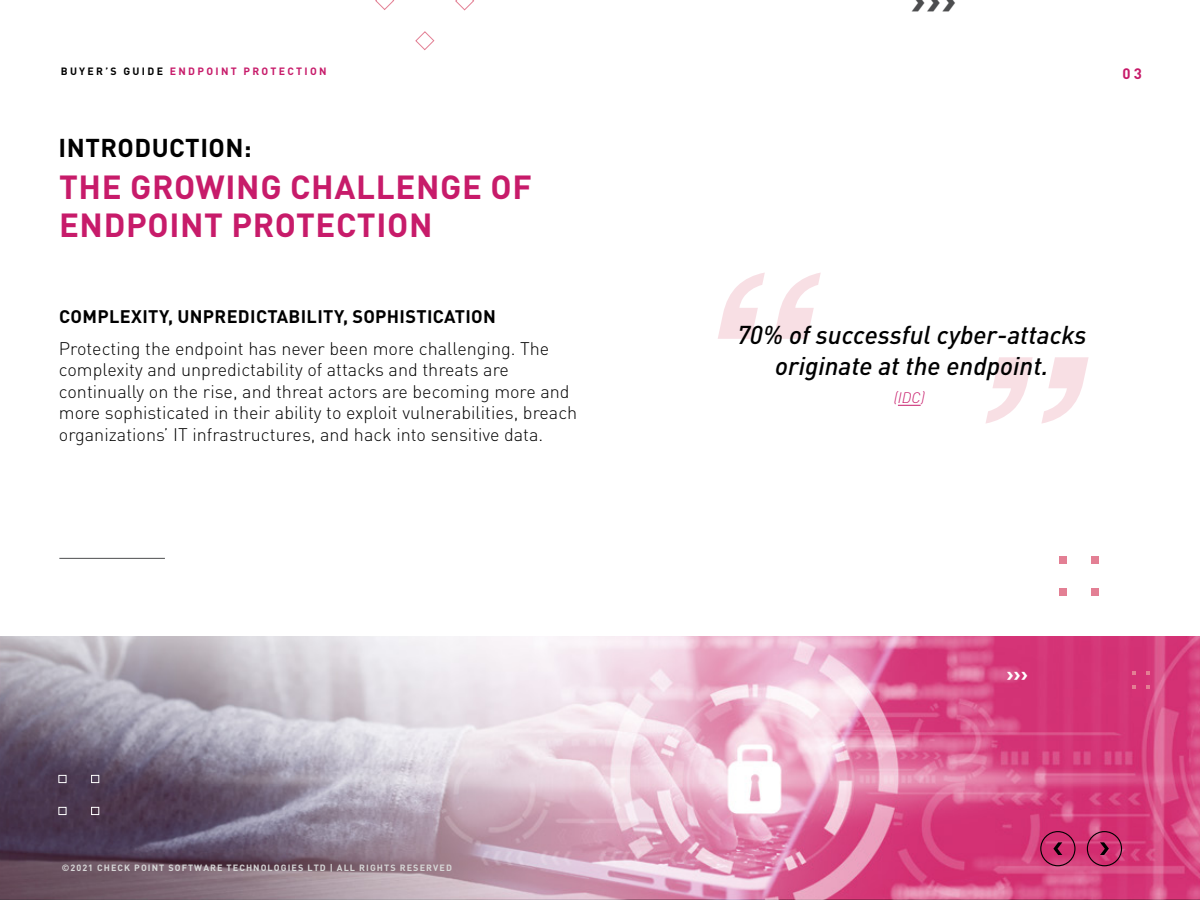
<style>
.page{position:relative;width:1200px;height:900px;background:#fff}
.page>*{position:absolute;margin:0;border:0;box-sizing:border-box;transform-origin:0 0}
.t1{font:41.55px "Deep Space MF Bold";color:#4c4d4f}
.t2{font:700 33px/37.5px "DIN Pro";letter-spacing:.02em;color:#c71b6a}
.t3{font:italic 500 25.5px/30.6px "DIN Pro";color:#000;text-align:center}
.t4{font:700 25.5px "DIN Pro";letter-spacing:.02em;color:#000}
.t5{font:19.5px "Deep Space MF Bold";color:#fff}
.t6{font:300 18px/21.6px "DIN Pro";color:#000}
.t7{font:700 18px "DIN Pro";letter-spacing:.02em;color:#000}
.t8{font:italic 300 15px "DIN Pro";color:#c71b6a}
.t9{font:700 15px "DIN Pro";color:#c71b6a}
.t10{font:700 10.5px "DIN Pro";letter-spacing:.22em;color:#c71b6a}
.t11{font:700 9px "DIN Pro";letter-spacing:.12em;color:#d7d7d7}
.s1{color:#000}
</style>
<div class="page">
<img style="left:0;top:636px;width:1200px;height:264px">
<svg style="left:718px;top:273px;width:103px;height:66px"></svg>
<svg style="left:986px;top:357px;width:103px;height:67px"></svg>
<svg style="left:898px;top:405px;width:23px;height:1px"></svg>
<div style="left:58px;top:775px;width:8px;height:8px;border:1px solid #fff"></div>
<div style="left:91px;top:775px;width:8px;height:8px;border:1px solid #fff"></div>
<div style="left:58px;top:807px;width:8px;height:8px;border:1px solid #fff"></div>
<div style="left:91px;top:807px;width:8px;height:8px;border:1px solid #fff"></div>
<svg style="left:455px;top:0;width:19px;height:10px"></svg>
<svg style="left:375px;top:0;width:19px;height:10px"></svg>
<svg style="left:416px;top:31px;width:18px;height:19px"></svg>
<div style="left:1059px;top:556px;width:7px;height:8px;background:#e37f94"></div>
<div style="left:1092px;top:556px;width:7px;height:8px;background:#e37f94"></div>
<div style="left:1059px;top:588px;width:7px;height:8px;background:#e37f94"></div>
<div style="left:1092px;top:588px;width:7px;height:8px;background:#e37f94"></div>
<hr style="left:59px;top:558px;width:106px;height:1px;background:#4c4d4f">
<svg style="left:1087px;top:831px;width:35px;height:35px"></svg>
<svg style="left:1040px;top:831px;width:36px;height:35px"></svg>
<p class="t10" style="left:61px;top:62px;width:267px"><span class="s1">BUYER’S GUIDE</span> ENDPOINT PROTECTION</p>
<h3 class="t4" style="left:58px;top:127px;width:195px">INTRODUCTION:</h3>
<h2 class="t2" style="left:59px;top:165px;width:474px">THE GROWING CHALLENGE OF<br>ENDPOINT PROTECTION</h2>
<p class="t7" style="left:59px;top:301px;width:438px">COMPLEXITY, UNPREDICTABILITY, SOPHISTICATION</p>
<p class="t6" style="left:59px;top:336px;width:520px">Protecting the endpoint has never been more challenging. The complexity and unpredictability of attacks and threats are continually on the rise, and threat actors are becoming more and more sophisticated in their ability to exploit vulnerabilities, breach organizations’ IT infrastructures, and hack into sensitive data.</p>
<p class="t11" style="left:62px;top:860px;width:392px">©2021 CHECK POINT SOFTWARE TECHNOLOGIES LTD | ALL RIGHTS RESERVED</p>
<h1 class="t1" style="left:911px;top:-19px;width:48px">&gt;&gt;&gt;</h1>
<p class="t9" style="left:1123px;top:61px;width:21px">03</p>
<h3 class="t3" style="left:737px;top:317px;width:351px">70% of successful cyber-attacks originate at the endpoint.</h3>
<p class="t8" style="left:894px;top:386px;width:32px">(IDC)</p>
<p class="t5" style="left:1006px;top:665px;width:23px">&gt;&gt;&gt;</p>
</div>
